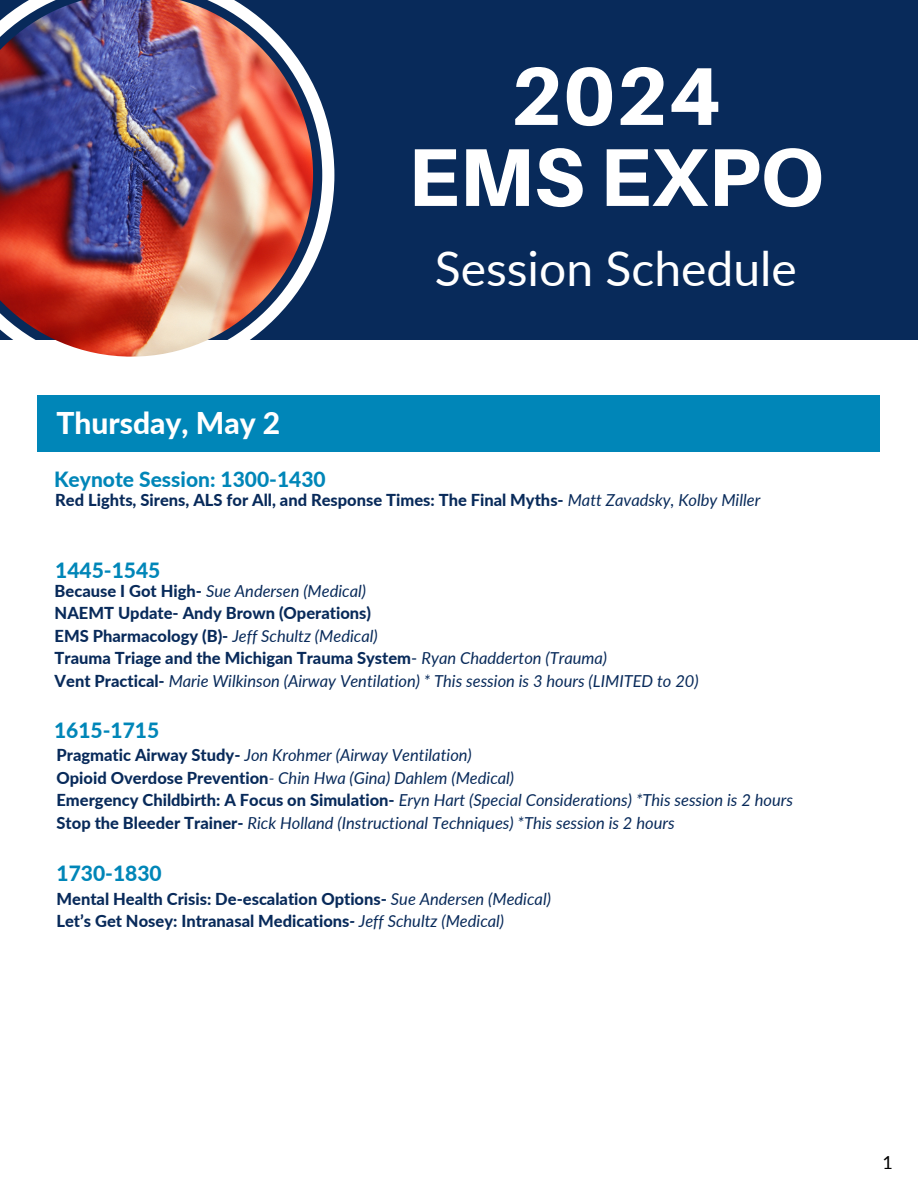
<style>
.page{position:relative;width:918px;height:1188px;background:#fff}
.page>*{position:absolute;margin:0;border:0;box-sizing:border-box;transform-origin:0 0}
.t1{font:800 82.05px/81px "Aileron";color:#fff;text-align:center}
.t2{font:48px "Lato";color:#fff}
.t3{font:800 30px "Lato";color:#fff}
.t4{font:800 21px "Lato";color:#0086b8}
.t5{font:18px "Lato";color:#000}
.t6{font:italic 16.5px "Lato";color:#082a5a}
.t7{font:800 16.5px "Lato";color:#082a5a}
.s1{font-weight:400;font-style:italic}
.s2{font-weight:800;font-style:normal}
.s3{font-weight:400}
.s4{font-style:italic}
</style>
<div class="page">
<div style="left:0;top:0;width:918px;height:340px;background:#082a5a"></div>
<svg style="left:313px;top:84px;width:21px;height:182px"></svg>
<img style="left:0;top:0;width:313px;height:357px">
<div style="left:38px;top:395px;width:842px;height:56px;background:#0086b8"></div>
<h2 class="t1" style="left:408px;top:54px;width:417px">2024<br>EMS EXPO</h2>
<h3 class="t3" style="left:57px;top:404px;width:225px">Thursday, May 2</h3>
<h1 class="t2" style="left:435px;top:238px;width:364px">Session Schedule</h1>
<p class="t4" style="left:54px;top:467px;width:273px">Keynote Session: 1300-1430</p>
<p class="t7" style="left:55px;top:490px;width:707px">Red Lights, Sirens, ALS for All, and Response Times: The Final Myths- <span class="s1">Matt Zavadsky, Kolby Miller</span></p>
<p class="t4" style="left:55px;top:557px;width:107px">1445-1545</p>
<h4 class="t6" style="left:55px;top:580px;width:313px"><span class="s2">Because I Got High-</span> Sue Andersen (Medical)</h4>
<p class="t7" style="left:55px;top:603px;width:318px">NAEMT Update- Andy Brown (Operations)</p>
<h4 class="t6" style="left:55px;top:625px;width:325px"><span class="s2">EMS Pharmacology (B)-</span> Jeff Schultz (Medical)</h4>
<p class="t7" style="left:55px;top:648px;width:554px">Trauma Triage and the Michigan Trauma System<span class="s3">-</span> <span class="s1">Ryan Chadderton (Trauma)</span></p>
<p class="t6" style="left:55px;top:670px;width:646px"><span class="s2">Vent Practical-</span> Marie Wilkinson (Airway Ventilation) * This session is 3 hours (LIMITED to 20)</p>
<p class="t4" style="left:54px;top:717px;width:107px">1615-1715</p>
<p class="t6" style="left:57px;top:745px;width:417px"><span class="s2">Pragmatic Airway Study-</span> Jon Krohmer (Airway Ventilation)</p>
<p class="t6" style="left:57px;top:768px;width:459px"><span class="s2">Opioid Overdose Prevention</span>- Chin Hwa (Gina) Dahlem (Medical)</p>
<p class="t6" style="left:57px;top:790px;width:738px"><span class="s2">Emergency Childbirth: A Focus on Simulation-</span> Eryn Hart (Special Considerations) *This session is 2 hours</p>
<h4 class="t6" style="left:57px;top:813px;width:620px"><span class="s2">Stop the Bleeder Trainer-</span> Rick Holland (Instructional Techniques) *This session is 2 hours</h4>
<p class="t4" style="left:57px;top:861px;width:107px">1730-1830</p>
<h4 class="t7" style="left:57px;top:888px;width:496px">Mental Health Crisis: De-escalation Options- <span class="s1">Sue Andersen (Medical)</span></h4>
<p class="t7" style="left:57px;top:911px;width:449px">Let’s Get Nosey: Intranasal Medications<span class="s4">-</span> <span class="s1">Jeff Schultz (Medical)</span></p>
<p class="t5" style="left:882px;top:1151px;width:12px">1</p>
</div>
